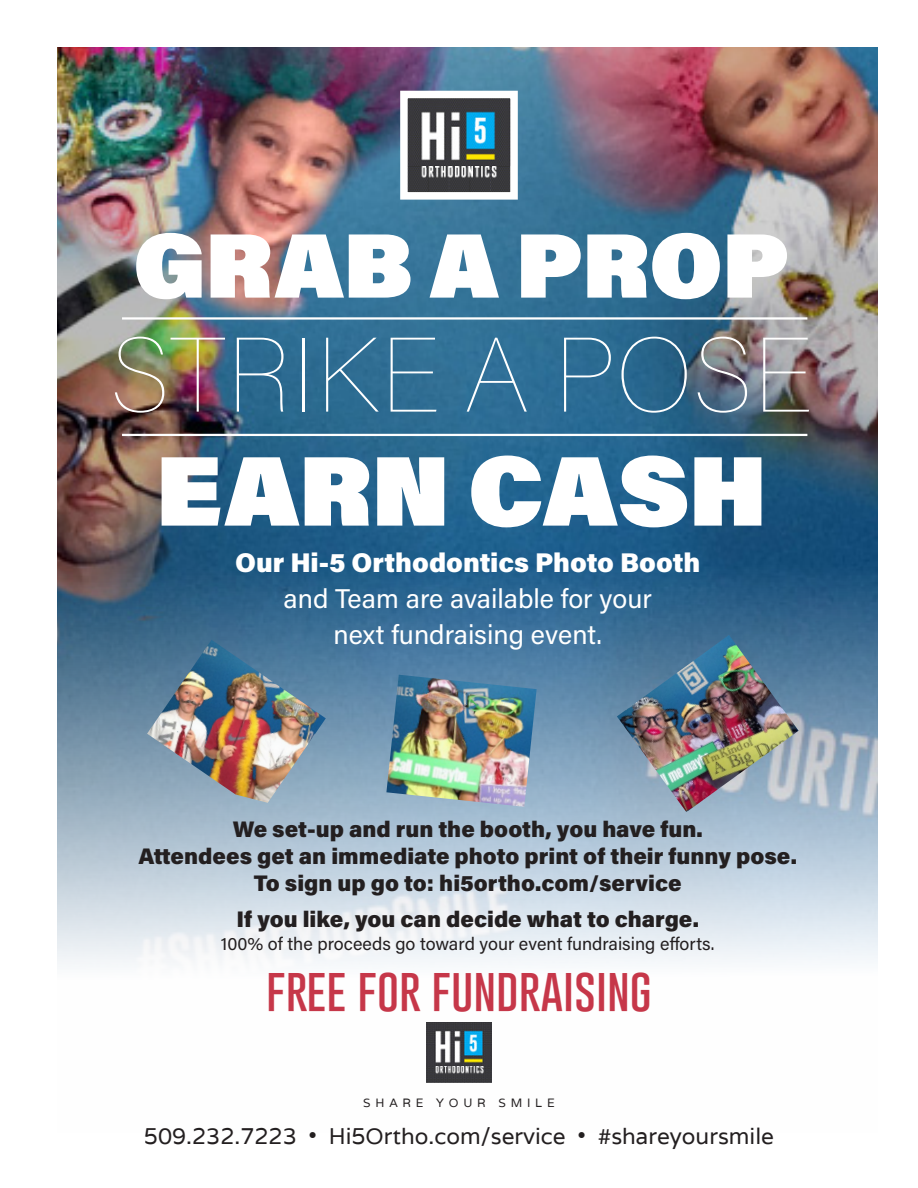
<style>
.page{position:relative;width:918px;height:1188px;background:#fff}
.page>*{position:absolute;margin:0;border:0;box-sizing:border-box;transform-origin:0 0}
.t1{font:100 105px "Acumin Pro";letter-spacing:.015em;color:#fff}
.t2{font:900 99px "Acumin Pro";letter-spacing:.005em;color:#fff}
.t3{font:900 91.5px "Acumin Pro";color:#fff}
.t4{font:100 45px "Gobold";color:#c63749}
.t5{font:27px "Acumin Pro";color:#fff}
.t6{font:900 27px "Acumin Pro";color:#fff}
.t7{font:900 22.5px "Acumin Pro";color:#231f20}
.t8{font:22.5px "Varela";color:#231f20}
.t9{font:18px "Acumin Pro";color:#231f20}
.t10{font:12px "Varela";letter-spacing:.4em;color:#231f20}
</style>
<div class="page">
<img style="left:58px;top:47px;width:820px;height:1036px">
<img style="left:426px;top:1022px;width:66px;height:60px">
<img style="left:386px;top:675px;width:151px;height:132px">
<img style="left:617px;top:635px;width:182px;height:177px">
<img style="left:147px;top:640px;width:179px;height:163px">
<hr style="left:122px;top:317px;width:685px;height:3px;background:#fff">
<hr style="left:122px;top:434px;width:685px;height:2px;background:#fff">
<svg style="left:396px;top:87px;width:126px;height:116px"></svg>
<p class="t3" style="left:134px;top:200px;width:657px">GRAB A PROP</p>
<p class="t1" style="left:111px;top:303px;width:702px">STRIKE A POSE</p>
<p class="t2" style="left:156px;top:420px;width:612px">EARN CASH</p>
<p class="t6" style="left:235px;top:544px;width:467px">Our Hi-5 Orthodontics Photo Booth</p>
<p class="t5" style="left:283px;top:580px;width:370px">and Team are available for your</p>
<p class="t5" style="left:333px;top:616px;width:270px">next fundraising event.</p>
<p class="t7" style="left:233px;top:814px;width:471px">We set-up and run the booth, you have fun.</p>
<p class="t7" style="left:138px;top:841px;width:660px">Attendees get an immediate photo print of their funny pose.</p>
<p class="t7" style="left:254px;top:868px;width:429px">To sign up go to: hi5ortho.com/service</p>
<p class="t7" style="left:236px;top:904px;width:464px">If you like, you can decide what to charge.</p>
<p class="t9" style="left:221px;top:931px;width:495px">100% of the proceeds go toward your event fundraising efforts.</p>
<p class="t4" style="left:266px;top:960px;width:387px">FREE FOR FUNDRAISING</p>
<p class="t10" style="left:363px;top:1095px;width:193px">SHARE YOUR SMILE</p>
<p class="t8" style="left:144px;top:1122px;width:632px">509.232.7223 • Hi5Ortho.com/service • #shareyoursmile</p>
</div>
